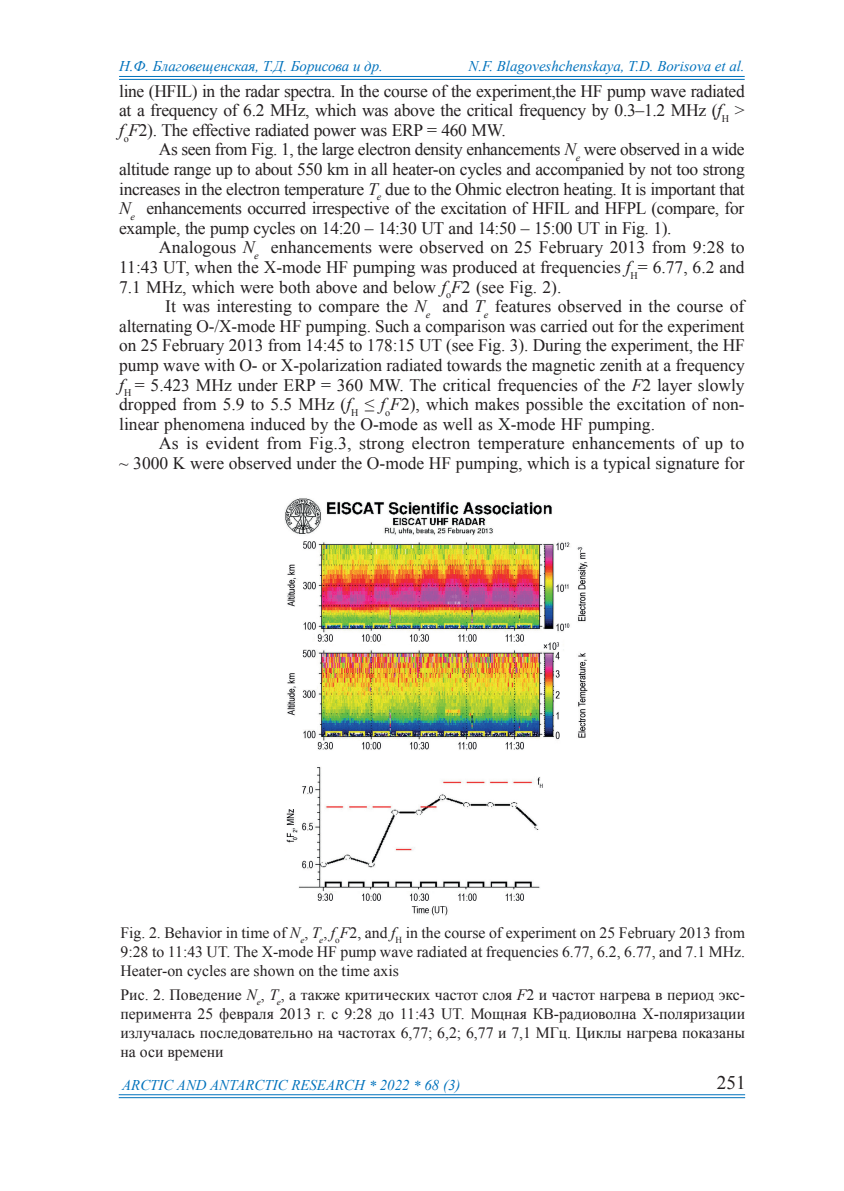
<style>
.page{position:relative;width:844px;height:1191px;background:#fff}
.page>*{position:absolute;margin:0;border:0;box-sizing:border-box;transform-origin:0 0}
.t1{font:19.25px "Times New Roman";color:#231f20}
.Основной_текст{font:17.5px/19.6px "Times New Roman";color:#231f20;text-align:justify}
.Подрисуночная{font:15.75px/18.9px "Times New Roman";color:#231f20;text-align:justify}
.Колонтитул_ПАА_ДВОЙН{font:italic 14.88px "Times New Roman";color:#0072bc}
.s1{font-style:italic}
</style>
<div class="page">
<hr style="left:119px;top:1094px;width:626px;height:1px;background:#0072bc">
<hr style="left:119px;top:1097px;width:626px;height:1px;background:#0072bc">
<img style="left:285px;top:498px;width:303px;height:418px">
<hr style="left:119px;top:76px;width:625px;height:1px;background:#0072bc">
<hr style="left:119px;top:79px;width:625px;height:1px;background:#0072bc">
<p class="Колонтитул_ПАА_ДВОЙН" style="left:119px;top:56px;width:265px">Н.Ф. Благовещенская, Т.Д. Борисова и др.</p>
<p class="Колонтитул_ПАА_ДВОЙН" style="left:468px;top:56px;width:277px">N.F. Blagoveshchenskaya, T.D. Borisova et al.</p>
<p class="Основной_текст" style="left:119px;top:81px;width:627px">line (HFIL) in the radar spectra. In the course of the experiment,the HF pump wave radiated at a frequency of 6.2 MHz, which was above the critical frequency by 0.3–1.2 МHz (<span class="s1">f</span><sub>H</sub> &gt; <span class="s1">f</span><sub>o</sub><span class="s1">F</span>2). The effective radiated power was ERP = 460 MW.</p>
<p class="Основной_текст" style="left:119px;top:139px;width:627px;text-indent:40px">As seen from Fig. 1, the large electron density enhancements <span class="s1">N</span><sub>e</sub> were observed in a wide altitude range up to about 550 km in all heater-on cycles and accompanied by not too strong increases in the electron temperature <span class="s1">Т</span><sub>е</sub> due to the Ohmic electron heating. It is important that <span class="s1">N</span><sub>e</sub> enhancements occurred irrespective of the excitation of HFIL and HFPL (compare, for example, the pump cycles on 14:20 – 14:30 UT and 14:50 – 15:00 UT in Fig. 1).</p>
<p class="Основной_текст" style="left:119px;top:237px;width:627px;text-indent:40px">Analogous <span class="s1">N</span><sub>e</sub> enhancements were observed on 25 February 2013 from 9:28 to 11:43 UT, when the X-mode HF pumping was produced at frequencies <span class="s1">f</span><sub>H</sub>= 6.77, 6.2 and 7.1 MHz, which were both above and below <span class="s1">f</span><sub>o</sub><span class="s1">F</span>2 (see Fig. 2).</p>
<p class="Основной_текст" style="left:119px;top:296px;width:627px;text-indent:46px">It was interesting to compare the <span class="s1">N</span><sub>e</sub> and <span class="s1">Т</span><sub>е</sub> features observed in the course of alternating O-/X-mode HF pumping. Such a comparison was carried out for the experiment on 25 February 2013 from 14:45 to 178:15 UT (see Fig. 3). During the experiment, the HF pump wave with O- or X-polarization radiated towards the magnetic zenith at a frequency <span class="s1">f</span><sub>H</sub> = 5.423 MHz under ERP = 360 MW. The critical frequencies of the <span class="s1">F</span>2 layer slowly dropped from 5.9 to 5.5 MHz (<span class="s1">f</span><sub>H</sub> ≤ <span class="s1">f</span><sub>o</sub><span class="s1">F</span>2), which makes possible the excitation of non&shy;linear phenomena induced by the O-mode as well as X-mode HF pumping.</p>
<p class="Основной_текст" style="left:119px;top:433px;width:627px;text-align:right">As is evident from Fig.3, strong electron temperature enhancements of up to<br>~ 3000 K were observed under the O-mode HF pumping, which is a typical signature for</p>
<p class="Подрисуночная" style="left:120px;top:923px;width:626px">Fig. 2. Behavior in time of <span class="s1">N</span><sub>e</sub>, <span class="s1">T</span><sub>e</sub>, <span class="s1">f</span><sub>o</sub><span class="s1">F</span>2, and <span class="s1">f</span><sub>H</sub> in the course of experiment on 25 February 2013 from 9:28 to 11:43 UT. The X-mode HF pump wave radiated at frequencies 6.77, 6.2, 6.77, and 7.1 MHz.<br>Heater-on cycles are shown on the time axis</p>
<p class="Подрисуночная" style="left:120px;top:985px;width:626px">Рис. 2. Поведение <span class="s1">N</span><sub>e</sub>, <span class="s1">T</span><sub>e</sub>, а также критических частот слоя <span class="s1">F</span>2 и частот нагрева в период экс&shy;перимента 25 февраля 2013 г. с 9:28 до 11:43 UT. Мощная КВ-радиоволна Х-поляризации излучалась последовательно на частотах 6,77; 6,2; 6,77 и 7,1 МГц. Циклы нагрева показаны на оси времени</p>
<p class="Колонтитул_ПАА_ДВОЙН" style="left:122px;top:1074px;width:339px">ARCTIC AND ANTARCTIC RESEARCH * 2022 * 68 (3)</p>
<p class="t1" style="left:716px;top:1069px;width:30px">251</p>
</div>
